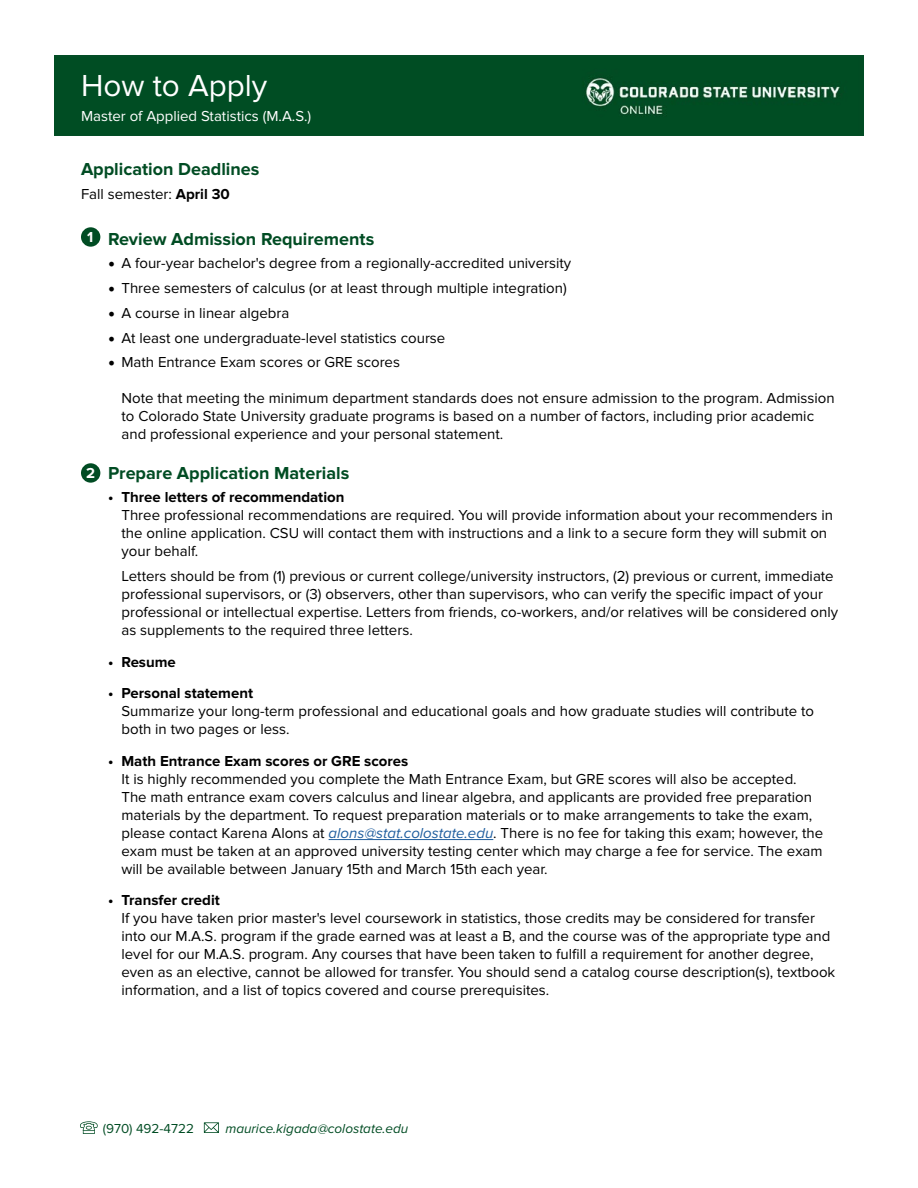
<style>
.page{position:relative;width:918px;height:1188px;background:#fff}
.page>*{position:absolute;margin:0;border:0;box-sizing:border-box;transform-origin:0 0}
.t1{font:31.5px "Proxima Nova";color:#fff}
.t2{font:700 18px "Proxima Nova";color:#004c23}
.t3{font:15px/18px "Proxima Nova";color:#000}
.t4{font:700 15px "Proxima Nova";color:#000}
.t5{font:15px "Proxima Nova";color:#fff}
.t6{font:700 15px "Proxima Nova";color:#fff}
.t7{font:italic 13.5px "Proxima Nova";color:#004c23}
.t8{font:13.5px "Proxima Nova";color:#004c23}
.s1{font-weight:700}
.s2{font-family:"Minion Pro";font-size:18px}
.s3{font-style:italic;color:#205e9e}
</style>
<div class="page">
<div style="left:54px;top:55px;width:810px;height:81px;background:#034d26"></div>
<img style="left:586px;top:78px;width:254px;height:37px">
<hr style="left:329px;top:839px;width:164px;height:1px;background:#205e9e">
<div style="left:81px;top:227px;width:19px;height:20px;background:#004c23;border-radius:50%"></div>
<div style="left:81px;top:463px;width:19px;height:20px;background:#004c23;border-radius:50%"></div>
<svg style="left:80px;top:1121px;width:18px;height:13px"></svg>
<svg style="left:204px;top:1122px;width:15px;height:11px"></svg>
<h1 class="t1" style="left:81px;top:68px;width:188px">How to Apply</h1>
<p class="t5" style="left:81px;top:107px;width:232px">Master of Applied Statistics (M.A.S.)</p>
<p class="t2" style="left:81px;top:159px;width:180px">Application Deadlines</p>
<p class="t3" style="left:81px;top:185px;width:150px">Fall semester: <span class="s1">April 30</span></p>
<p class="t2" style="left:108px;top:229px;width:268px">Review Admission Requirements</p>
<p class="t3" style="left:108px;top:255px;width:465px"><span class="s2">•</span> A four-year bachelor's degree from a regionally-accredited university</p>
<p class="t3" style="left:108px;top:279px;width:460px"><span class="s2">•</span> Three semesters of calculus (or at least through multiple integration)</p>
<p class="t3" style="left:108px;top:304px;width:183px"><span class="s2">•</span> A course in linear algebra</p>
<p class="t3" style="left:108px;top:329px;width:339px"><span class="s2">•</span> At least one undergraduate-level statistics course</p>
<p class="t3" style="left:108px;top:354px;width:294px"><span class="s2">•</span> Math Entrance Exam scores or GRE scores</p>
<p class="t3" style="left:122px;top:390px;width:715px">Note that meeting the minimum department standards does not ensure admission to the program. Admission to Colorado State University graduate programs is based on a number of factors, including prior academic and professional experience and your personal statement.</p>
<p class="t2" style="left:108px;top:463px;width:243px">Prepare Application Materials</p>
<p class="t4" style="left:108px;top:489px;width:238px">• Three letters of recommendation</p>
<p class="t3" style="left:122px;top:507px;width:713px">Three professional recommendations are required. You will provide information about your recommenders in the online application. CSU will contact them with instructions and a link to a secure form they will submit on your behalf.</p>
<p class="t3" style="left:122px;top:567px;width:718px">Letters should be from (1) previous or current college/university instructors, (2) previous or current, immediate professional supervisors, or (3) observers, other than supervisors, who can verify the specific impact of your professional or intellectual expertise. Letters from friends, co-workers, and/or relatives will be considered only as supplements to the required three letters.</p>
<p class="t4" style="left:108px;top:653px;width:69px">• Resume</p>
<p class="t4" style="left:108px;top:684px;width:147px">• Personal statement</p>
<p class="t3" style="left:122px;top:702px;width:694px">Summarize your long-term professional and educational goals and how graduate studies will contribute to both in two pages or less.</p>
<p class="t4" style="left:108px;top:752px;width:302px">• Math Entrance Exam scores or GRE scores</p>
<p class="t3" style="left:122px;top:770px;width:703px">It is highly recommended you complete the Math Entrance Exam, but GRE scores will also be accepted.<br>The math entrance exam covers calculus and linear algebra, and applicants are provided free preparation materials by the department. To request preparation materials or to make arrangements to take the exam, please contact Karena Alons at <span class="s3">alons@stat.colostate.edu</span>. There is no fee for taking this exam; however, the exam must be taken at an approved university testing center which may charge a fee for service. The exam will be available between January 15th and March 15th each year.</p>
<p class="t4" style="left:108px;top:891px;width:113px">• Transfer credit</p>
<p class="t3" style="left:122px;top:909px;width:715px">If you have taken prior master's level coursework in statistics, those credits may be considered for transfer into our M.A.S. program if the grade earned was at least a B, and the course was of the appropriate type and level for our M.A.S. program. Any courses that have been taken to fulfill a requirement for another degree, even as an elective, cannot be allowed for transfer. You should send a catalog course description(s), textbook information, and a list of topics covered and course prerequisites.</p>
<p class="t6" style="left:87px;top:229px;width:8px">1</p>
<p class="t6" style="left:86px;top:465px;width:10px">2</p>
<p class="t8" style="left:103px;top:1120px;width:93px">(970) 492-4722</p>
<p class="t7" style="left:225px;top:1121px;width:184px">maurice.kigada@colostate.edu</p>
</div>
